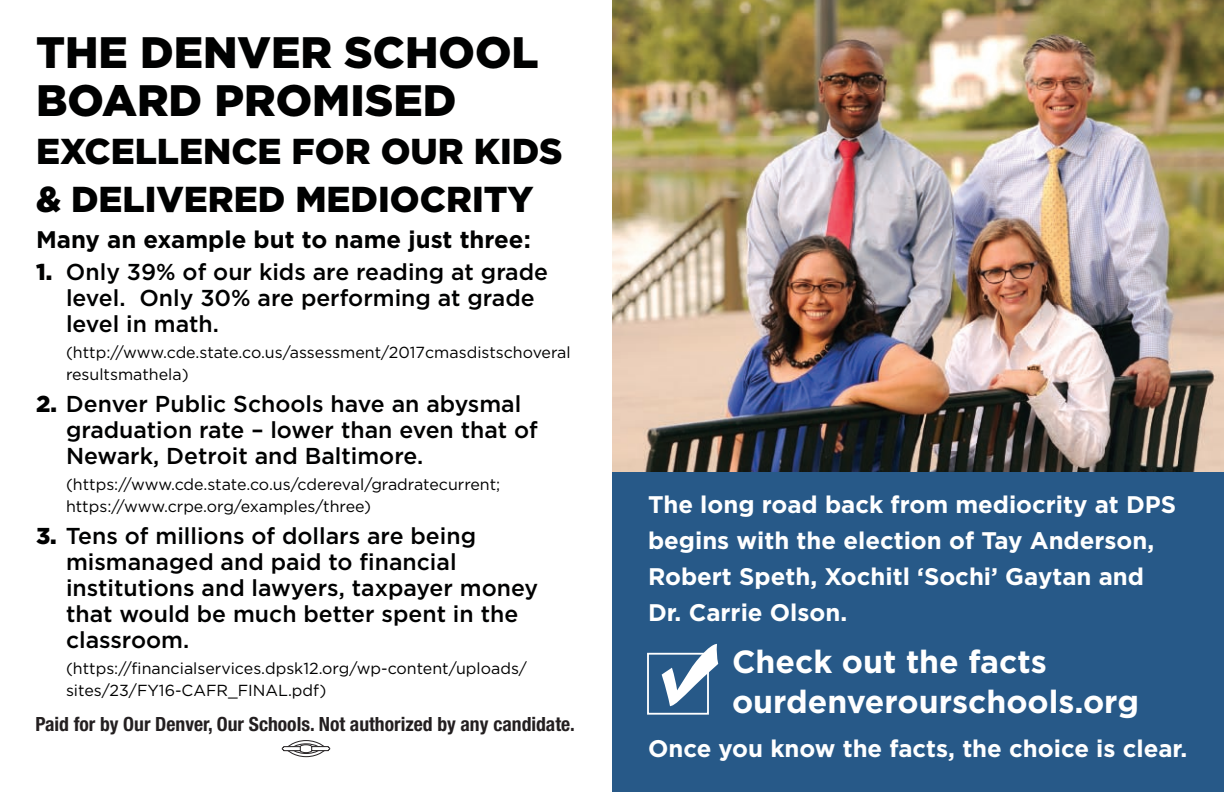
<style>
.page{position:relative;width:1224px;height:792px;background:#fff}
.page>*{position:absolute;margin:0;border:0;box-sizing:border-box;transform-origin:0 0}
.t1{font:900 44px/48px "Gotham";color:#000101}
.t2{font:900 36px/48px "Gotham";color:#000101}
.t3{font:700 32px/40px "Gotham";color:#fff}
.t4{font:700 24px/36px "Gotham";color:#fff}
.t5{font:700 24px "Gotham";color:#000101}
.t6{font:500 23px/26px "Gotham";color:#000101}
.t7{font:700 condensed 19.6px "Helvetica Neue";color:#231f20}
.t8{font:16px/22px "Gotham";color:#000101}
.s1{font-weight:900}
</style>
<div class="page">
<img style="left:612px;top:0;width:612px;height:472px">
<div style="left:612px;top:472px;width:612px;height:320px;background:#275988"></div>
<div style="left:647px;top:653px;width:62px;height:62px;border:2px solid #fff"></div>
<div style="left:285px;top:740px;width:42px;height:17px;border:1px solid #231f20;border-radius:50%"></div>
<div style="left:290px;top:744px;width:32px;height:10px;border:1px solid #231f20;border-radius:50%"></div>
<svg style="left:282px;top:744px;width:48px;height:9px"></svg>
<svg style="left:662px;top:644px;width:56px;height:62px"></svg>
<h1 class="t1" style="left:36px;top:28px;width:504px">THE DENVER SCHOOL<br>BOARD PROMISED</h1>
<h2 class="t2" style="left:36px;top:127px;width:528px">EXCELLENCE FOR OUR KIDS &amp; DELIVERED MEDIOCRITY</h2>
<p class="t5" style="left:36px;top:224px;width:496px">Many an example but to name just three:</p>
<p class="t6" style="left:66px;top:259px;width:484px;text-indent:-30px"><span class="s1">1.</span> Only 39% of our kids are reading at grade level. Only 30% are performing at grade level in math.</p>
<p class="t8" style="left:66px;top:341px;width:506px">(http://www.cde.state.co.us/assessment/2017cmasdistschoveral resultsmathela)</p>
<p class="t6" style="left:66px;top:391px;width:473px;text-indent:-30px"><span class="s1">2.</span> Denver Public Schools have an abysmal graduation rate – lower than even that of<br>Newark, Detroit and Baltimore.</p>
<p class="t8" style="left:66px;top:473px;width:436px">(https://www.cde.state.co.us/cdereval/gradratecurrent; https://www.crpe.org/examples/three)</p>
<p class="t6" style="left:66px;top:523px;width:474px;text-indent:-30px"><span class="s1">3.</span> Tens of millions of dollars are being mismanaged and paid to financial institutions and lawyers, taxpayer money that would be much better spent in the classroom.</p>
<p class="t8" style="left:66px;top:657px;width:463px">(https://financialservices.dpsk12.org/wp-content/uploads/ sites/23/FY16-CAFR_FINAL.pdf)</p>
<p class="t7" style="left:35px;top:713px;width:541px">Paid for by Our Denver, Our Schools. Not authorized by any candidate.</p>
<p class="t4" style="left:648px;top:486px;width:530px">The long road back from mediocrity at DPS begins with the election of Tay Anderson, Robert Speth, Xochitl ‘Sochi’ Gaytan and Dr. Carrie Olson.</p>
<h3 class="t3" style="left:732px;top:641px;width:408px">Check out the facts ourdenverourschools.org</h3>
<p class="t4" style="left:648px;top:730px;width:541px">Once you know the facts, the choice is clear.</p>
</div>
